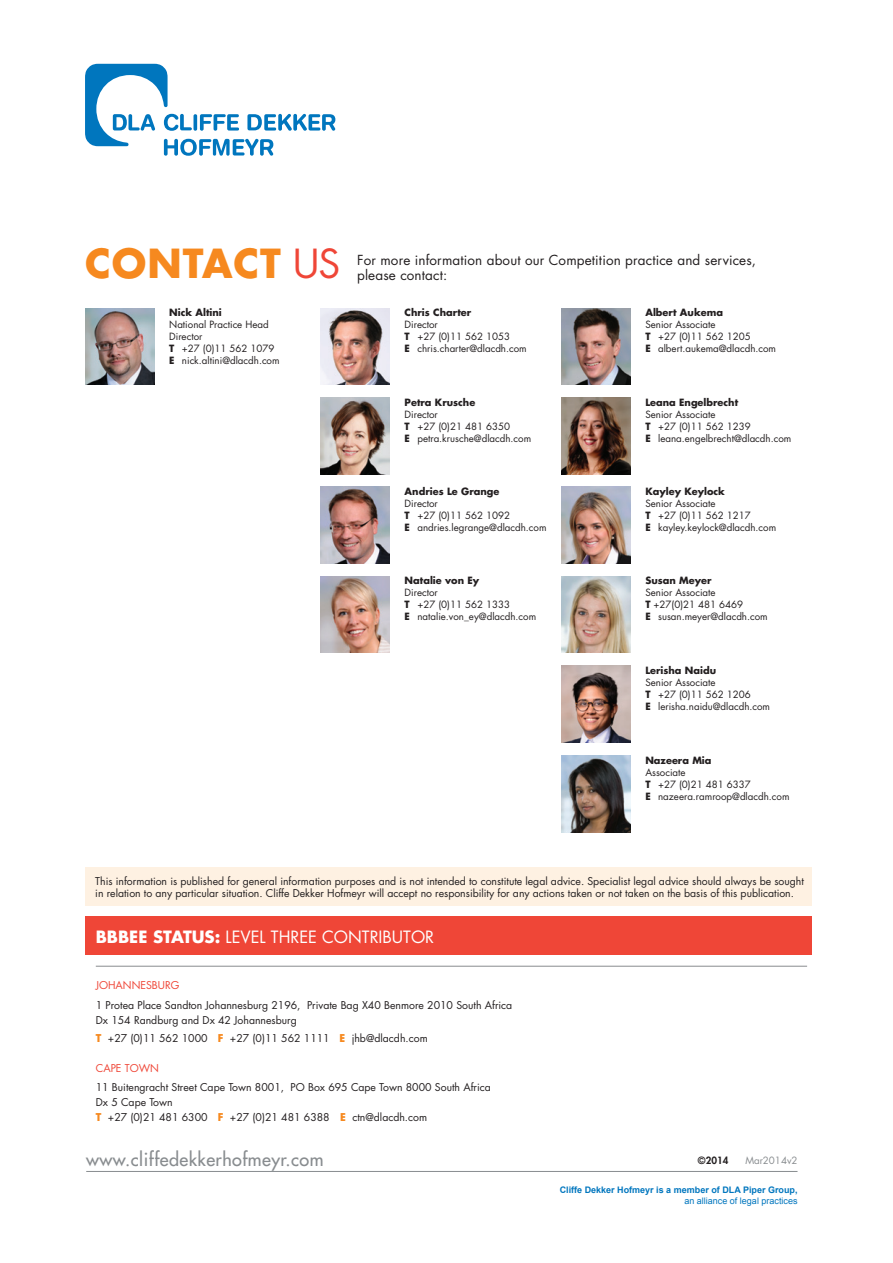
<style>
.page{position:relative;width:893px;height:1263px;background:#fff}
.page>*{position:absolute;margin:0;border:0;box-sizing:border-box;transform-origin:0 0}
.t1{font:700 39px "Futura Std";letter-spacing:.025em;color:#f6891f}
.t2{font:500 18px "Futura Std";letter-spacing:.025em;color:#888c8f}
.t3{font:16.5px "Futura Std";color:#fff}
.t4{font:13.5px/15px "Futura Std";letter-spacing:.01em;color:#231f20}
.t5{font:10.5px/15px "Futura Std";color:#231f20}
.t6{font:10.5px "Futura Std";color:#ef4637}
.t7{font:9.75px/12px "Futura Std";color:#231f20}
.t8{font:700 9.75px "Futura Std";color:#231f20}
.t9{font:9.75px "Futura Std";color:#888c8f}
.t10{font:800 9.75px "Futura Std";color:#231f20}
.t11{font:700 9px "Arial";color:#0076be}
.t12{font:9px "Arial";color:#0076be}
.s1{font-weight:400;color:#ef4637}
.s2{font-weight:700}
.s3{font-weight:700;color:#f6891f}
</style>
<div class="page">
<svg style="left:85px;top:64px;width:250px;height:92px"></svg>
<div style="left:85px;top:917px;width:727px;height:38px;background:#ef4637"></div>
<div style="left:85px;top:867px;width:727px;height:38px;background:#fef1e2"></div>
<hr style="left:96px;top:966px;width:711px;height:1px;background:#888c8f">
<hr style="left:86px;top:1171px;width:711px;height:1px;background:#888c8f">
<img style="left:321px;top:308px;width:69px;height:77px">
<img style="left:561px;top:308px;width:69px;height:77px">
<img style="left:561px;top:576px;width:69px;height:77px">
<img style="left:561px;top:398px;width:69px;height:76px">
<img style="left:561px;top:487px;width:69px;height:76px">
<img style="left:321px;top:398px;width:69px;height:76px">
<img style="left:321px;top:576px;width:69px;height:77px">
<img style="left:321px;top:487px;width:69px;height:76px">
<img style="left:561px;top:666px;width:69px;height:76px">
<img style="left:561px;top:755px;width:69px;height:77px">
<img style="left:85px;top:308px;width:69px;height:77px">
<h1 class="t1" style="left:85px;top:238px;width:257px">CONTACT <span class="s1">US</span></h1>
<h3 class="t4" style="left:357px;top:253px;width:400px">For more information about our Competition practice and services, please contact:</h3>
<p class="t8" style="left:169px;top:306px;width:54px">Nick Altini</p>
<p class="t7" style="left:169px;top:319px;width:112px">National Practice Head<br>Director<br><span class="s2">T</span> +27 (0)11 562 1079<br><span class="s2">E</span> nick.altini@dlacdh.com</p>
<p class="t8" style="left:405px;top:306px;width:68px">Chris Charter</p>
<p class="t7" style="left:405px;top:319px;width:124px">Director<br><span class="s2">T</span> +27 (0)11 562 1053<br><span class="s2">E</span> chris.charter@dlacdh.com</p>
<p class="t8" style="left:405px;top:396px;width:72px">Petra Krusche</p>
<p class="t7" style="left:405px;top:408px;width:128px">Director<br><span class="s2">T</span> +27 (0)21 481 6350<br><span class="s2">E</span> petra.krusche@dlacdh.com</p>
<p class="t8" style="left:405px;top:485px;width:96px">Andries Le Grange</p>
<p class="t7" style="left:405px;top:497px;width:143px">Director<br><span class="s2">T</span> +27 (0)11 562 1092<br><span class="s2">E</span> andries.legrange@dlacdh.com</p>
<p class="t8" style="left:405px;top:574px;width:76px">Natalie von Ey</p>
<p class="t7" style="left:405px;top:587px;width:133px">Director<br><span class="s2">T</span> +27 (0)11 562 1333<br><span class="s2">E</span> natalie.von_ey@dlacdh.com</p>
<p class="t8" style="left:645px;top:306px;width:79px">Albert Aukema</p>
<p class="t7" style="left:645px;top:319px;width:132px">Senior Associate<br><span class="s2">T</span> +27 (0)11 562 1205<br><span class="s2">E</span> albert.aukema@dlacdh.com</p>
<p class="t8" style="left:645px;top:396px;width:94px">Leana Engelbrecht</p>
<p class="t7" style="left:645px;top:408px;width:147px">Senior Associate<br><span class="s2">T</span> +27 (0)11 562 1239<br><span class="s2">E</span> leana.engelbrecht@dlacdh.com</p>
<p class="t8" style="left:645px;top:484px;width:81px">Kayley Keylock</p>
<p class="t7" style="left:645px;top:497px;width:132px">Senior Associate<br><span class="s2">T</span> +27 (0)11 562 1217<br><span class="s2">E</span> kayley.keylock@dlacdh.com</p>
<p class="t8" style="left:645px;top:574px;width:68px">Susan Meyer</p>
<p class="t7" style="left:645px;top:587px;width:124px">Senior Associate<br><span class="s2">T</span> +27(0)21 481 6469<br><span class="s2">E</span> susan.meyer@dlacdh.com</p>
<p class="t8" style="left:645px;top:664px;width:72px">Lerisha Naidu</p>
<p class="t7" style="left:645px;top:676px;width:126px">Senior Associate<br><span class="s2">T</span> +27 (0)11 562 1206<br><span class="s2">E</span> lerisha.naidu@dlacdh.com</p>
<p class="t8" style="left:645px;top:753px;width:68px">Nazeera Mia</p>
<p class="t7" style="left:645px;top:766px;width:146px">Associate<br><span class="s2">T</span> +27 (0)21 481 6337<br><span class="s2">E</span> nazeera.ramroop@dlacdh.com</p>
<p class="t5" style="left:95px;top:875px;width:710px;line-height:12px">This information is published for general information purposes and is not intended to constitute legal advice. Specialist legal advice should always be sought in relation to any particular situation. Cliffe Dekker Hofmeyr will accept no responsibility for any actions taken or not taken on the basis of this publication.</p>
<h3 class="t3" style="left:96px;top:926px;width:340px"><span class="s2">BBBEE STATUS:</span> LEVEL THREE CONTRIBUTOR</h3>
<p class="t6" style="left:96px;top:978px;width:85px">JOHANNESBURG</p>
<p class="t5" style="left:96px;top:997px;width:418px">1 Protea Place Sandton Johannesburg 2196, Private Bag X40 Benmore 2010 South Africa<br>Dx 154 Randburg and Dx 42 Johannesburg</p>
<p class="t5" style="left:96px;top:1030px;width:333px"><span class="s3">T</span> +27 (0)11 562 1000 <span class="s3">F</span> +27 (0)11 562 1111 <span class="s3">E</span> jhb@dlacdh.com</p>
<p class="t6" style="left:96px;top:1061px;width:65px">CAPE TOWN</p>
<p class="t5" style="left:96px;top:1080px;width:397px">11 Buitengracht Street Cape Town 8001, PO Box 695 Cape Town 8000 South Africa<br>Dx 5 Cape Town<br><span class="s3">T</span> +27 (0)21 481 6300 <span class="s3">F</span> +27 (0)21 481 6388 <span class="s3">E</span> ctn@dlacdh.com</p>
<h2 class="t2" style="left:86px;top:1148px;width:239px">www.cliffedekkerhofmeyr.com</h2>
<p class="t11" style="left:560px;top:1183px;width:239px">Cliffe Dekker Hofmeyr is a member of DLA Piper Group,</p>
<p class="t12" style="left:684px;top:1195px;width:115px">an alliance of legal practices</p>
<p class="t10" style="left:698px;top:1154px;width:32px">©2014</p>
<p class="t9" style="left:745px;top:1154px;width:54px">Mar2014v2</p>
</div>
